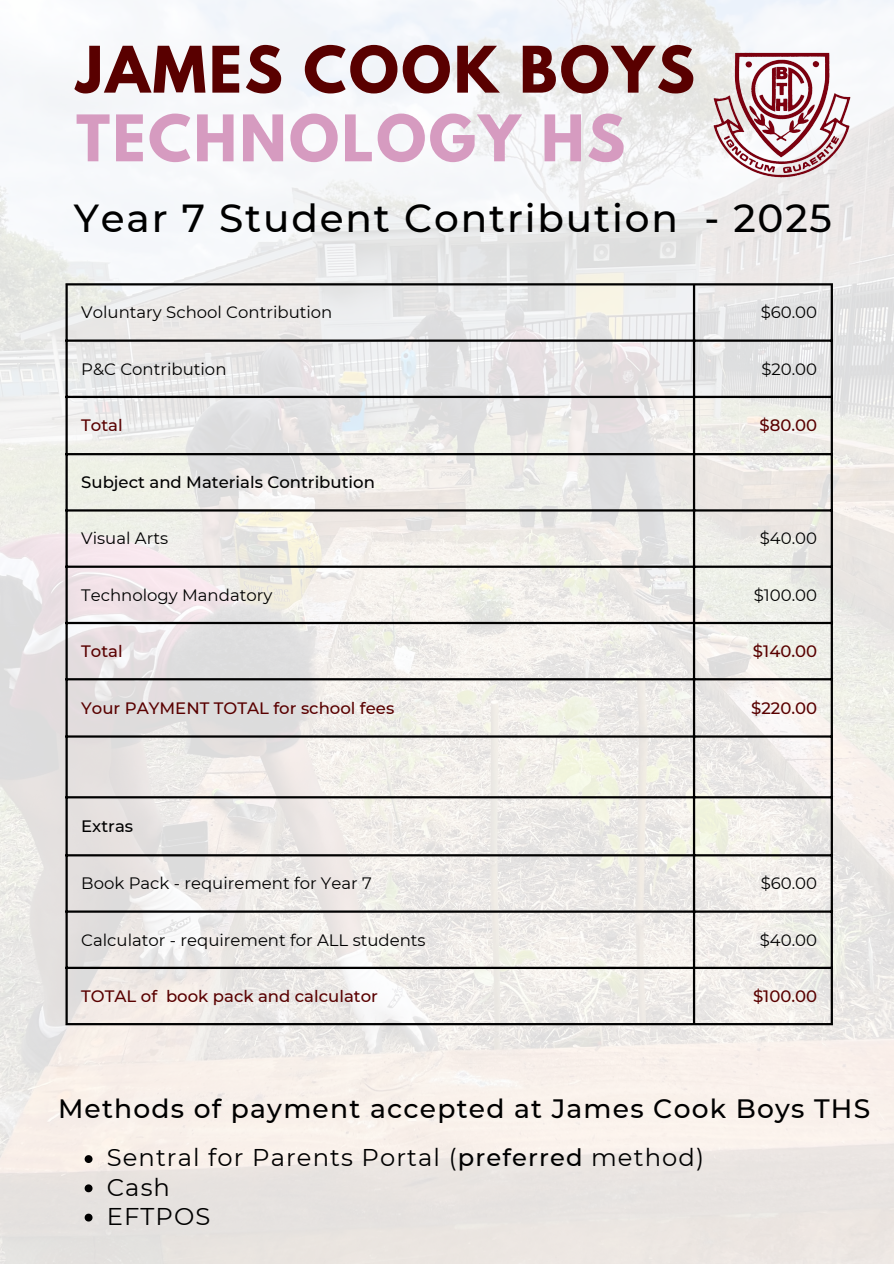
<style>
.page{position:relative;width:894px;height:1264px;background:#fff}
.page>*{position:absolute;margin:0;border:0;box-sizing:border-box;transform-origin:0 0}
.t1{font:700 56.85px/68.7px "League Spartan";letter-spacing:.045em;color:#590000}
.t2{font:500 39px "Montserrat";letter-spacing:.045em;color:#000}
.t3{font:500 26.55px "Montserrat";letter-spacing:.045em;color:#000}
.t4{font:24.15px "Montserrat";letter-spacing:.045em;color:#000}
.t5{font:16.5px "Montserrat";color:#000}
.t6{font:500 16.5px "Montserrat";color:#590000}
.t7{font:500 16.5px "Montserrat";color:#000}
.s1{color:#d69bc0}
.s2{font-weight:500}
</style>
<div class="page">
<img style="left:0;top:0;width:893px;height:1263px">
<img style="left:704px;top:44px;width:153px;height:144px">
<hr style="left:65px;top:285px;width:3px;height:738px;background:#000">
<hr style="left:692px;top:285px;width:3px;height:738px;background:#000">
<hr style="left:830px;top:285px;width:2px;height:738px;background:#000">
<hr style="left:65px;top:283px;width:767px;height:2px;background:#000">
<hr style="left:65px;top:339px;width:767px;height:3px;background:#000">
<hr style="left:65px;top:396px;width:767px;height:2px;background:#000">
<hr style="left:65px;top:453px;width:767px;height:2px;background:#000">
<hr style="left:65px;top:509px;width:767px;height:2px;background:#000">
<hr style="left:65px;top:565px;width:767px;height:3px;background:#000">
<hr style="left:65px;top:622px;width:767px;height:2px;background:#000">
<hr style="left:65px;top:678px;width:767px;height:2px;background:#000">
<hr style="left:65px;top:735px;width:767px;height:2px;background:#000">
<hr style="left:65px;top:796px;width:767px;height:2px;background:#000">
<hr style="left:65px;top:854px;width:767px;height:2px;background:#000">
<hr style="left:65px;top:910px;width:767px;height:2px;background:#000">
<hr style="left:65px;top:966px;width:767px;height:3px;background:#000">
<hr style="left:65px;top:1023px;width:767px;height:2px;background:#000">
<svg style="left:85px;top:1155px;width:7px;height:7px"></svg>
<svg style="left:85px;top:1184px;width:7px;height:8px"></svg>
<svg style="left:85px;top:1213px;width:7px;height:8px"></svg>
<p class="t1" style="left:76px;top:43px;width:620px">JAMES COOK BOYS<br><span class="s1">TECHNOLOGY HS</span></p>
<p class="t2" style="left:74px;top:194px;width:759px">Year 7 Student Contribution - 2025</p>
<h1 class="t5" style="left:81px;top:302px;width:252px">Voluntary School Contribution</h1>
<p class="t5" style="left:760px;top:302px;width:58px">$60.00</p>
<h2 class="t5" style="left:81px;top:358px;width:147px">P&amp;C Contribution</h2>
<p class="t5" style="left:761px;top:358px;width:57px">$20.00</p>
<p class="t6" style="left:81px;top:415px;width:43px">Total</p>
<p class="t6" style="left:759px;top:415px;width:59px">$80.00</p>
<p class="t7" style="left:81px;top:472px;width:295px">Subject and Materials Contribution</p>
<p class="t5" style="left:81px;top:528px;width:88px">Visual Arts</p>
<p class="t5" style="left:759px;top:528px;width:59px">$40.00</p>
<p class="t5" style="left:81px;top:584px;width:192px">Technology Mandatory</p>
<p class="t5" style="left:753px;top:584px;width:65px">$100.00</p>
<p class="t6" style="left:81px;top:641px;width:43px">Total</p>
<p class="t6" style="left:752px;top:641px;width:66px">$140.00</p>
<p class="t6" style="left:81px;top:697px;width:314px">Your PAYMENT TOTAL for school fees</p>
<p class="t6" style="left:751px;top:697px;width:67px">$220.00</p>
<p class="t7" style="left:81px;top:816px;width:53px">Extras</p>
<p class="t5" style="left:81px;top:873px;width:292px">Book Pack - requirement for Year 7</p>
<p class="t5" style="left:760px;top:873px;width:58px">$60.00</p>
<p class="t5" style="left:81px;top:929px;width:346px">Calculator - requirement for ALL students</p>
<p class="t5" style="left:759px;top:929px;width:59px">$40.00</p>
<p class="t6" style="left:81px;top:985px;width:298px">TOTAL of book pack and calculator</p>
<p class="t6" style="left:752px;top:985px;width:66px">$100.00</p>
<p class="t3" style="left:58px;top:1092px;width:813px">Methods of payment accepted at James Cook Boys THS</p>
<p class="t4" style="left:107px;top:1142px;width:598px">Sentral for Parents Portal (<span class="s2">preferred</span> method)</p>
<h3 class="t4" style="left:107px;top:1172px;width:65px">Cash</h3>
<p class="t4" style="left:107px;top:1201px;width:105px">EFTPOS</p>
</div>
